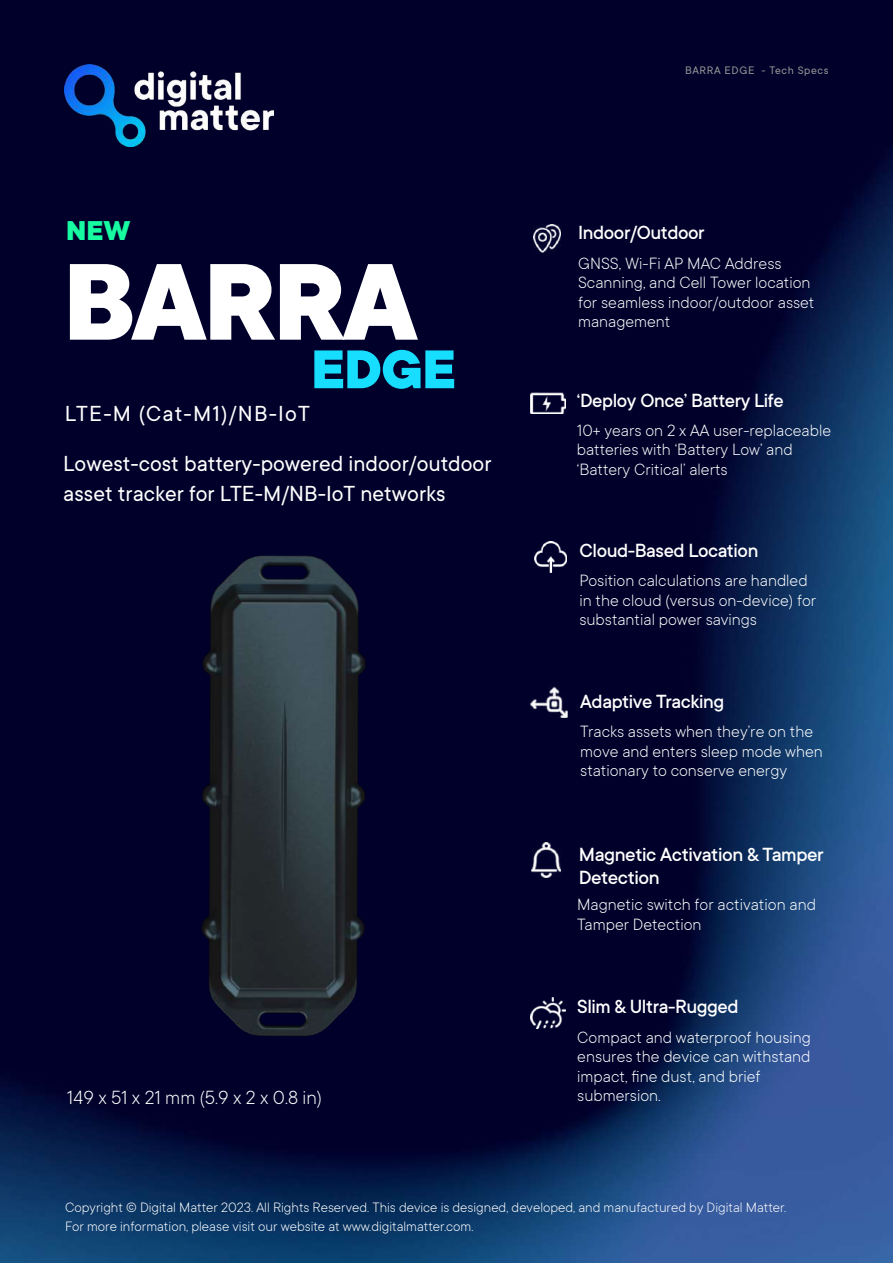
<style>
.page{position:relative;width:893px;height:1263px;background:#fff}
.page>*{position:absolute;margin:0;border:0;box-sizing:border-box;transform-origin:0 0}
.t1{font:800 120px "TT Commons";letter-spacing:-.02em;color:#fff}
.t2{font:800 60px "TT Commons";color:#17deff}
.t3{font:800 30px "TT Commons";color:#17fba1}
.t4{font:24px/49.9px "TT Commons";color:#fff}
.t5{font:500 21px/22.5px "TT Commons";letter-spacing:-.02em;color:#fff}
.t6{font:300 21px "TT Commons";color:#fff}
.t7{font:300 18px/19.5px "TT Commons";color:#fff}
.t8{font:300 15px/19.5px "TT Commons";color:#fff}
.t9{font:12px "TT Commons";letter-spacing:.05em;color:#959595}
</style>
<div class="page">
<img style="left:0;top:0;width:893px;height:1263px">
<img style="left:65px;top:65px;width:209px;height:81px">
<img style="left:65px;top:518px;width:425px;height:536px">
<img style="left:533px;top:224px;width:28px;height:28px">
<img style="left:531px;top:997px;width:34px;height:31px">
<img style="left:531px;top:392px;width:34px;height:21px">
<img style="left:535px;top:542px;width:31px;height:30px">
<img style="left:532px;top:842px;width:28px;height:35px">
<img style="left:530px;top:687px;width:38px;height:31px">
<h3 class="t3" style="left:66px;top:210px;width:66px">NEW</h3>
<h1 class="t1" style="left:63px;top:221px;width:356px">BARRA</h1>
<h2 class="t2" style="left:311px;top:329px;width:147px">EDGE</h2>
<h3 class="t4" style="left:63px;top:388px;width:430px">LTE-M (Cat-M1)/NB-IoT<br>Lowest-cost battery-powered indoor/outdoor</h3>
<h3 class="t4" style="left:63px;top:468px;width:384px">asset tracker for LTE-M/NB-IoT networks</h3>
<p class="t6" style="left:67px;top:1084px;width:257px">149 x 51 x 21 mm (5.9 x 2 x 0.8 in)</p>
<p class="t9" style="left:685px;top:63px;width:145px">BARRA EDGE - Tech Specs</p>
<p class="t5" style="left:578px;top:221px;width:128px">Indoor/Outdoor</p>
<p class="t7" style="left:578px;top:252px;width:238px">GNSS, Wi-Fi AP MAC Address<br>Scanning, and Cell Tower location for seamless indoor/outdoor asset management</p>
<p class="t5" style="left:577px;top:388px;width:208px">‘Deploy Once’ Battery Life</p>
<p class="t7" style="left:577px;top:420px;width:256px">10+ years on 2 x AA user-replaceable batteries with ‘Battery Low’ and ‘Battery Critical’ alerts</p>
<p class="t5" style="left:579px;top:539px;width:180px">Cloud-Based Location</p>
<p class="t7" style="left:579px;top:570px;width:238px">Position calculations are handled in the cloud (versus on-device) for substantial power savings</p>
<p class="t5" style="left:580px;top:690px;width:145px">Adaptive Tracking</p>
<p class="t7" style="left:580px;top:721px;width:244px">Tracks assets when they’re on the move and enters sleep mode when stationary to conserve energy</p>
<p class="t5" style="left:579px;top:843px;width:247px">Magnetic Activation &amp; Tamper<br>Detection</p>
<p class="t7" style="left:577px;top:894px;width:240px">Magnetic switch for activation and<br>Tamper Detection</p>
<p class="t5" style="left:577px;top:995px;width:163px">Slim &amp; Ultra-Rugged</p>
<p class="t7" style="left:577px;top:1026px;width:235px">Compact and waterproof housing ensures the device can withstand impact, fine dust, and brief submersion.</p>
<p class="t8" style="left:65px;top:1196px;width:722px">Copyright © Digital Matter 2023. All Rights Reserved. This device is designed, developed, and manufactured by Digital Matter.<br>For more information, please visit our website at www.digitalmatter.com.</p>
</div>
